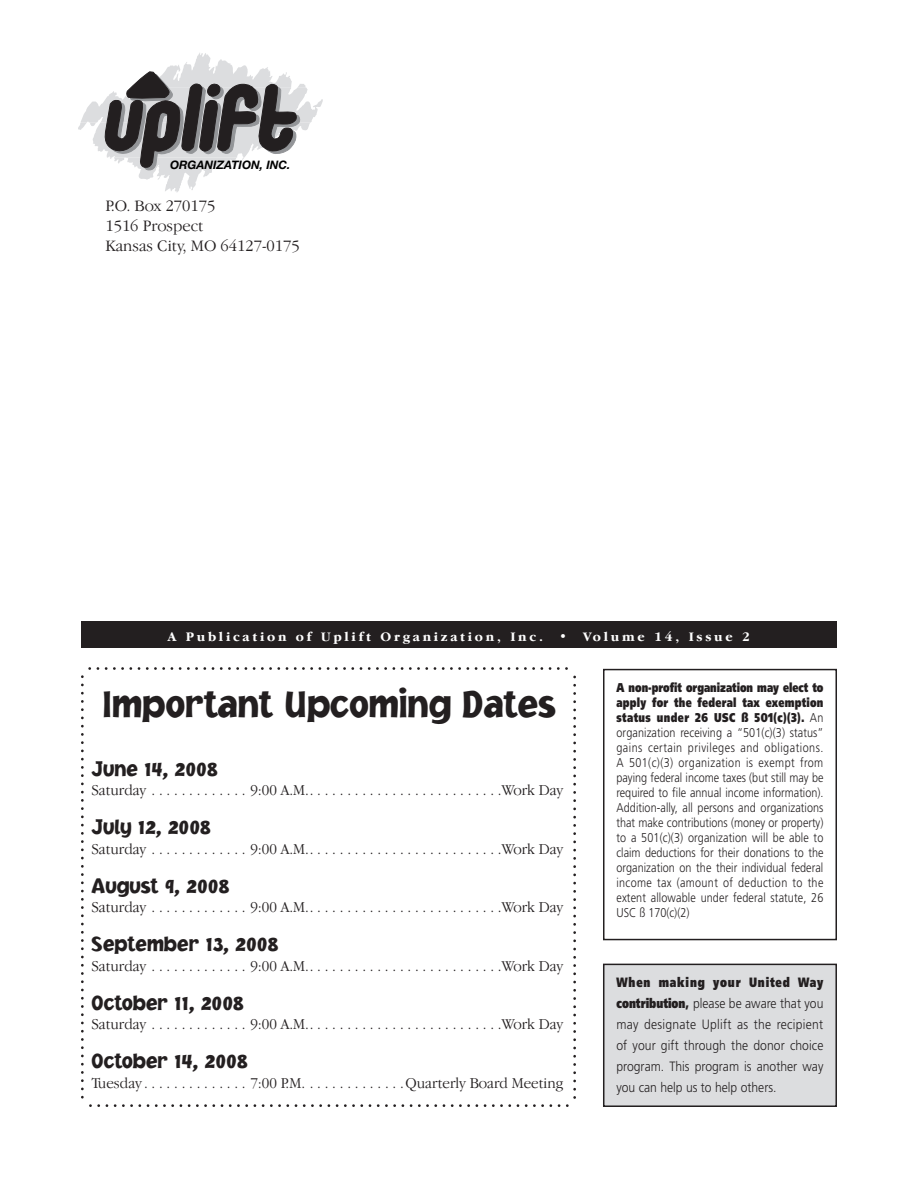
<style>
.page{position:relative;width:918px;height:1188px;background:#fff}
.page>*{position:absolute;margin:0;border:0;box-sizing:border-box;transform-origin:0 0}
.t1{font:900 38.7px "Jacoby ICG";color:#231f20;scale:.96 1}
.t2{font:900 21.75px "Jacoby ICG";color:#231f20;scale:.96 1}
.t3{font:300 16.5px/19.8px "Garamond IT Cby BT";color:#231f20}
.t4{font:300 15.6px "Garamond IT Cby BT";color:#231f20;scale:.96 1}
.t5{font:300 13.5px/21px "Frutiger";color:#231f20;text-align:justify;scale:.9 1}
.t6{font:700 13.5px "Garamond IT Cby BT";letter-spacing:.2em;color:#fff}
.t7{font:300 12.75px/15px "Frutiger";letter-spacing:.01em;color:#231f20;text-align:justify;scale:.85 1}
.t8{font:italic 700 11.7px "Helvetica Neue";color:#000}
.s1{font-weight:900}
</style>
<div class="page">
<div style="left:603px;top:669px;width:234px;height:271px;border:2px solid #231f20"></div>
<div style="left:604px;top:964px;width:232px;height:142px;background:#dcdddf"></div>
<div style="left:603px;top:964px;width:234px;height:143px;border:2px solid #231f20"></div>
<div style="left:81px;top:621px;width:756px;height:27px;background:#231f20"></div>
<svg style="left:81px;top:677px;width:3px;height:422px"></svg>
<svg style="left:90px;top:1104px;width:479px;height:3px"></svg>
<svg style="left:573px;top:675px;width:3px;height:423px"></svg>
<svg style="left:88px;top:667px;width:479px;height:3px"></svg>
<svg style="left:78px;top:53px;width:245px;height:139px"></svg>
<p class="t8" style="left:170px;top:158px;width:122px">ORGANIZATION, INC.</p>
<p class="t3" style="left:105px;top:196px;width:196px">P.O. Box 270175<br>1516 Prospect<br>Kansas City, MO 64127-0175</p>
<p class="t6" style="left:168px;top:629px;width:584px">A Publication of Uplift Organization, Inc. • Volume 14, Issue 2</p>
<h1 class="t1" style="left:101px;top:681px;width:476px">Important Upcoming Dates</h1>
<h2 class="t2" style="left:91px;top:755px;width:133px">June 14, 2008</h2>
<p class="t4" style="left:91px;top:781px;width:493px">Saturday . . . . . . . . . . . . . 9:00 A.M. . . . . . . . . . . . . . . . . . . . . . . . . . .Work Day</p>
<h2 class="t2" style="left:91px;top:814px;width:126px">July 12, 2008</h2>
<p class="t4" style="left:91px;top:840px;width:493px">Saturday . . . . . . . . . . . . . 9:00 A.M. . . . . . . . . . . . . . . . . . . . . . . . . . .Work Day</p>
<h2 class="t2" style="left:91px;top:872px;width:145px">August 9, 2008</h2>
<p class="t4" style="left:91px;top:898px;width:493px">Saturday . . . . . . . . . . . . . 9:00 A.M. . . . . . . . . . . . . . . . . . . . . . . . . . .Work Day</p>
<h2 class="t2" style="left:91px;top:931px;width:196px">September 13, 2008</h2>
<p class="t4" style="left:91px;top:957px;width:493px">Saturday . . . . . . . . . . . . . 9:00 A.M. . . . . . . . . . . . . . . . . . . . . . . . . . .Work Day</p>
<h2 class="t2" style="left:91px;top:989px;width:160px">October 11, 2008</h2>
<p class="t4" style="left:91px;top:1015px;width:493px">Saturday . . . . . . . . . . . . . 9:00 A.M. . . . . . . . . . . . . . . . . . . . . . . . . . .Work Day</p>
<h2 class="t2" style="left:91px;top:1048px;width:164px">October 14, 2008</h2>
<p class="t4" style="left:91px;top:1074px;width:493px">Tuesday . . . . . . . . . . . . . . 7:00 P.M. . . . . . . . . . . . . .Quarterly Board Meeting</p>
<p class="t7" style="left:616px;top:680px;width:245px"><span class="s1">A non-profit organization may elect to apply for the federal tax exemption status under 26 USC ß 501(c)(3).</span> An organization receiving a “501(c)(3) status” gains certain privileges and obligations.<br>A 501(c)(3) organization is exempt from paying federal income taxes (but still may be required to file annual income information).<br>Addition-ally, all persons and organizations that make contributions (money or property) to a 501(c)(3) organization will be able to claim deductions for their donations to the organization on the their individual federal income tax (amount of deduction to the extent allowable under federal statute, 26<br>USC ß 170(c)(2)</p>
<p class="t5" style="left:616px;top:972px;width:232px"><span class="s1">When making your United Way contribution,</span> please be aware that you may designate Uplift as the recipient of your gift through the donor choice program. This program is another way you can help us to help others.</p>
</div>
